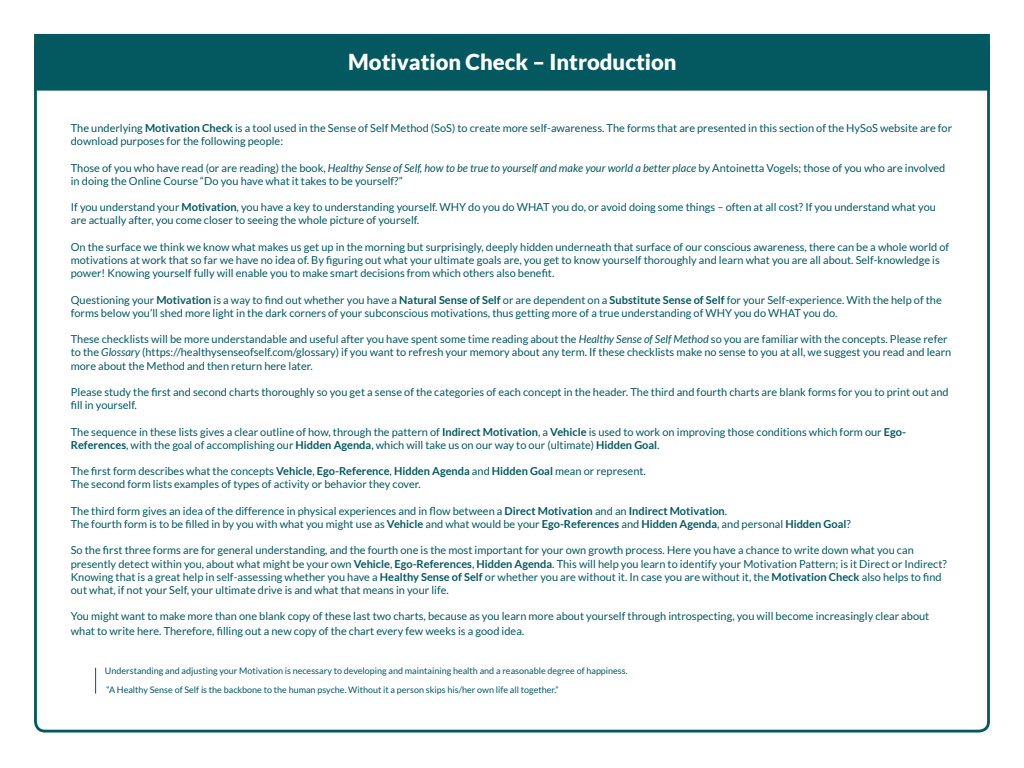
<style>
.page{position:relative;width:1024px;height:768px;background:#fff}
.page>*{position:absolute;margin:0;border:0;box-sizing:border-box;transform-origin:0 0}
.t1{font:900 22px "Lato";color:#fff}
.t2{font:11px/13.2px "Lato";color:#045960}
.t3{font:9px "Lato";color:#045960}
.s1{font-weight:700}
.s2{font-style:italic}
</style>
<div class="page">
<div style="left:34px;top:34px;width:956px;height:57px;background:#045960"></div>
<svg style="left:95px;top:668px;width:1px;height:26px"></svg>
<p class="t1" style="left:348px;top:49px;width:330px">Motivation Check – Introduction</p>
<p class="t2" style="left:71px;top:121px;width:883px">The underlying <span class="s1">Motivation Check</span> is a tool used in the Sense of Self Method (SoS) to create more self-awareness. The forms that are presented in this section of the HySoS website are for download purposes for the following people:</p>
<p class="t2" style="left:71px;top:161px;width:876px">Those of you who have read (or are reading) the book, <span class="s2">Healthy Sense of Self, how to be true to yourself and make your world a better place</span> by Antoinetta Vogels; those of you who are involved in doing the Online Course “Do you have what it takes to be yourself?”</p>
<p class="t2" style="left:71px;top:201px;width:867px">If you understand your <span class="s1">Motivation</span>, you have a key to understanding yourself. WHY do you do WHAT you do, or avoid doing some things – often at all cost? If you understand what you are actually after, you come closer to seeing the whole picture of yourself.</p>
<p class="t2" style="left:71px;top:240px;width:880px">On the surface we think we know what makes us get up in the morning but surprisingly, deeply hidden underneath that surface of our conscious awareness, there can be a whole world of motivations at work that so far we have no idea of. By figuring out what your ultimate goals are, you get to know yourself thoroughly and learn what you are all about. Self-knowledge is power! Knowing yourself fully will enable you to make smart decisions from which others also benefit.</p>
<p class="t2" style="left:71px;top:293px;width:873px">Questioning your <span class="s1">Motivation</span> is a way to find out whether you have a <span class="s1">Natural Sense of Self</span> or are dependent on a <span class="s1">Substitute Sense of Self</span> for your Self-experience. With the help of the forms below you’ll shed more light in the dark corners of your subconscious motivations, thus getting more of a true understanding of WHY you do WHAT you do.</p>
<p class="t2" style="left:71px;top:333px;width:882px">These checklists will be more understandable and useful after you have spent some time reading about the <span class="s2">Healthy Sense of Self Method</span> so you are familiar with the concepts. Please refer to the <span class="s2">Glossary</span> (https://healthysenseofself.com/glossary) if you want to refresh your memory about any term. If these checklists make no sense to you at all, we suggest you read and learn more about the Method and then return here later.</p>
<p class="t2" style="left:71px;top:385px;width:879px">Please study the first and second charts thoroughly so you get a sense of the categories of each concept in the header. The third and fourth charts are blank forms for you to print out and fill in yourself.</p>
<p class="t2" style="left:71px;top:425px;width:837px">The sequence in these lists gives a clear outline of how, through the pattern of <span class="s1">Indirect Motivation</span>, a <span class="s1">Vehicle</span> is used to work on improving those conditions which form our <span class="s1">Ego-<br>References</span>, with the goal of accomplishing our <span class="s1">Hidden Agenda</span>, which will take us on our way to our (ultimate) <span class="s1">Hidden Goal</span>.</p>
<p class="t2" style="left:71px;top:465px;width:577px">The first form describes what the concepts <span class="s1">Vehicle</span>, <span class="s1">Ego-Reference</span>, <span class="s1">Hidden Agenda</span> and <span class="s1">Hidden Goal</span> mean or represent.</p>
<p class="t2" style="left:71px;top:478px;width:352px">The second form lists examples of types of activity or behavior they cover.</p>
<p class="t2" style="left:71px;top:504px;width:658px">The third form gives an idea of the difference in physical experiences and in flow between a <span class="s1">Direct Motivation</span> and an <span class="s1">Indirect Motivation</span>.</p>
<p class="t2" style="left:71px;top:517px;width:782px">The fourth form is to be filled in by you with what you might use as <span class="s1">Vehicle</span> and what would be your <span class="s1">Ego-References</span> and <span class="s1">Hidden Agenda</span>, and personal <span class="s1">Hidden Goal</span>?</p>
<p class="t2" style="left:71px;top:544px;width:878px">So the first three forms are for general understanding, and the fourth one is the most important for your own growth process. Here you have a chance to write down what you can presently detect within you, about what might be your own <span class="s1">Vehicle</span>, <span class="s1">Ego-References</span>, <span class="s1">Hidden Agenda</span>. This will help you learn to identify your Motivation Pattern; is it Direct or Indirect?<br>Knowing that is a great help in self-assessing whether you have a <span class="s1">Healthy Sense of Self</span> or whether you are without it. In case you are without it, the <span class="s1">Motivation Check</span> also helps to find out what, if not your Self, your ultimate drive is and what that means in your life.</p>
<p class="t2" style="left:71px;top:609px;width:860px;line-height:14.4px">You might want to make more than one blank copy of these last two charts, because as you learn more about yourself through introspecting, you will become increasingly clear about what to write here. Therefore, filling out a new copy of the chart every few weeks is a good idea.</p>
<p class="t3" style="left:105px;top:666px;width:524px">Understanding and adjusting your Motivation is necessary to developing and maintaining health and a reasonable degree of happiness.</p>
<p class="t3" style="left:107px;top:685px;width:454px">“A Healthy Sense of Self is the backbone to the human psyche. Without it a person skips his/her own life all together.”</p>
</div>
